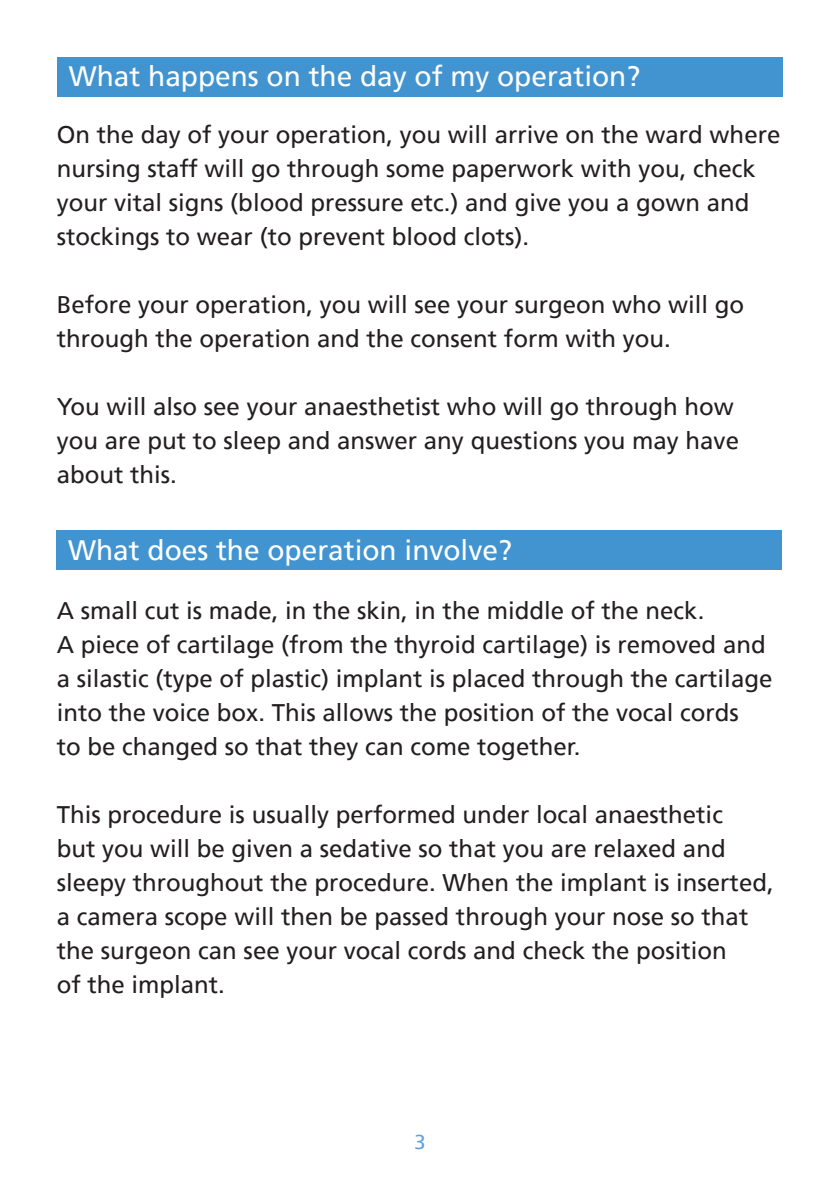
<style>
.page{position:relative;width:840px;height:1191px;background:#fff}
.page>*{position:absolute;margin:0;border:0;box-sizing:border-box;transform-origin:0 0}
.heading_3{font:28px "Frutiger";color:#fff}
.t1{font:24px/34px "Frutiger";color:#231f20}
.t2{font:20px "Frutiger";color:#62a0d6}
</style>
<div class="page">
<div style="left:57px;top:57px;width:725px;height:39px;background:#4194d0"></div>
<div style="left:57px;top:530px;width:724px;height:40px;background:#4194d0"></div>
<p class="heading_3" style="left:69px;top:60px;width:573px">What happens on the day of my operation?</p>
<p class="t1" style="left:57px;top:117px;width:724px">On the day of your operation, you will arrive on the ward where nursing staff will go through some paperwork with you, check your vital signs (blood pressure etc.) and give you a gown and stockings to wear (to prevent blood clots).</p>
<p class="t1" style="left:57px;top:287px;width:688px">Before your operation, you will see your surgeon who will go through the operation and the consent form with you.</p>
<p class="t1" style="left:57px;top:389px;width:678px">You will also see your anaesthetist who will go through how</p>
<p class="t1" style="left:57px;top:423px;width:683px">you are put to sleep and answer any questions you may have about this.</p>
<p class="heading_3" style="left:68px;top:533px;width:445px">What does the operation involve?</p>
<p class="t1" style="left:57px;top:593px;width:648px">A small cut is made, in the skin, in the middle of the neck.</p>
<p class="t1" style="left:57px;top:627px;width:716px">A piece of cartilage (from the thyroid cartilage) is removed and a silastic (type of plastic) implant is placed through the cartilage into the voice box. This allows the position of the vocal cords</p>
<p class="t1" style="left:57px;top:729px;width:525px">to be changed so that they can come together.</p>
<p class="t1" style="left:57px;top:797px;width:667px">This procedure is usually performed under local anaesthetic</p>
<p class="t1" style="left:57px;top:831px;width:718px">but you will be given a sedative so that you are relaxed and sleepy throughout the procedure. When the implant is inserted, a camera scope will then be passed through your nose so that</p>
<p class="t1" style="left:57px;top:933px;width:671px">the surgeon can see your vocal cords and check the position</p>
<p class="t1" style="left:57px;top:967px;width:170px">of the implant.</p>
<p class="t2" style="left:414px;top:1130px;width:13px">3</p>
</div>
